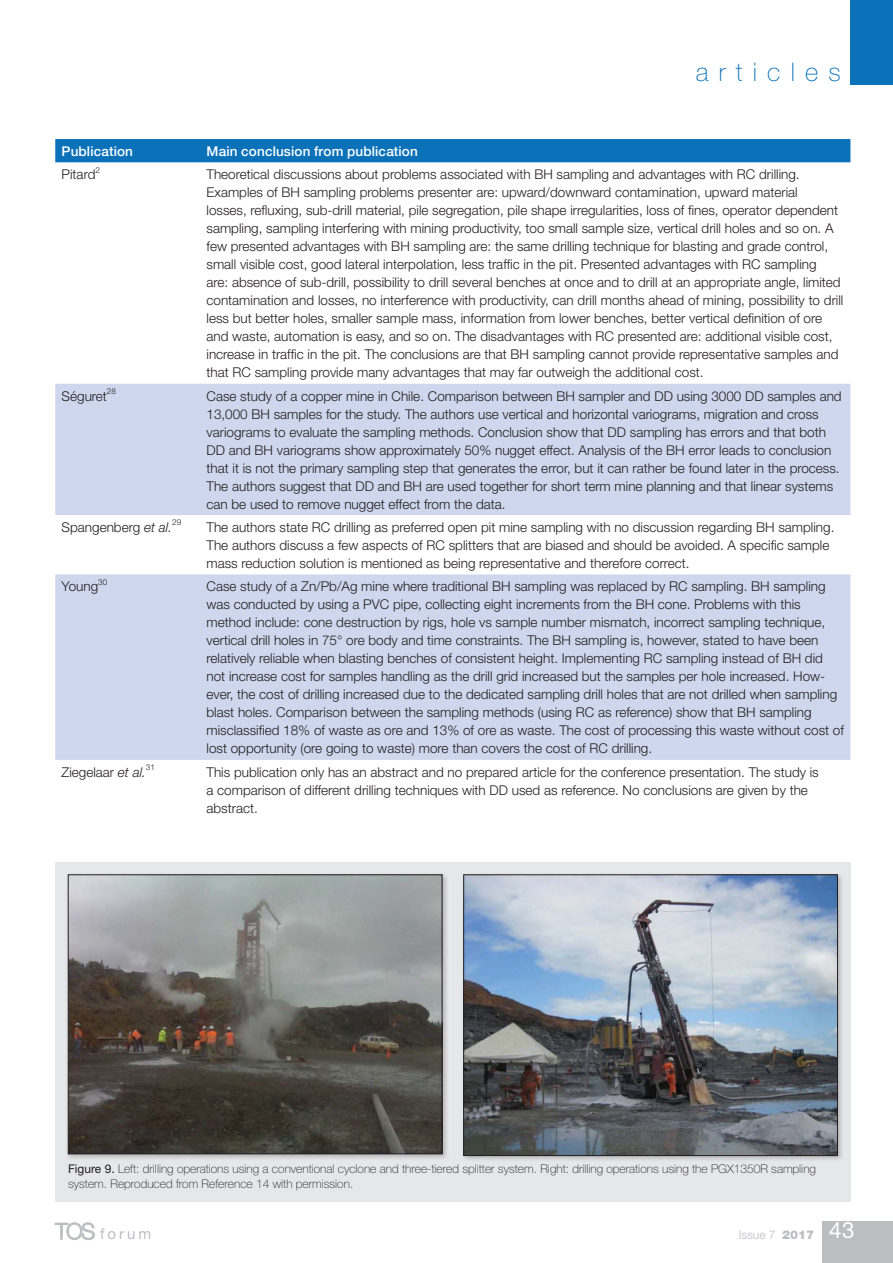
<style>
.page{position:relative;width:893px;height:1263px;background:#fff}
.page>*{position:absolute;margin:0;border:0;box-sizing:border-box;transform-origin:0 0}
.t1{font:100 25.5px "Helvetica Neue LT Std";letter-spacing:.4em;color:#0b72ba}
.t2{font:15px "Helvetica Neue LT Std";letter-spacing:.2em;color:#bcbdc0}
.Table_Left{font:300 13.5px/18px "Helvetica Neue";color:#231f20}
.Table_Left_Head{font:500 13.5px "Helvetica Neue";letter-spacing:.01em;color:#fff}
.t3{font:100 12px/15px "Helvetica Neue LT Std";color:#231f20}
.t4{font:300 12px "Helvetica Neue";color:#bcbdc0}
.Table_Left-2{font:300 8.1px "Helvetica Neue";color:#231f20}
.s1{font-style:italic}
.s2{font-weight:400}
.s3{font-family:"Helvetica Neue";font-weight:300;font-size:22.5px}
.s4{font-family:"Helvetica Neue LT Std";font-weight:900}
.s5{font-family:"Helvetica Neue LT Std";font-weight:400;font-size:22.5px;color:#fff}
</style>
<div class="page">
<div style="left:822px;top:1221px;width:71px;height:42px;background:#bcbdc0"></div>
<div style="left:850px;top:0;width:43px;height:85px;background:#0b72ba"></div>
<svg style="left:54px;top:1222px;width:41px;height:18px"></svg>
<div style="left:55px;top:139px;width:795px;height:23px;background:#0b72ba"></div>
<svg style="left:55px;top:384px;width:795px;height:376px;fill:#ced7ed"></svg>
<div style="left:55px;top:862px;width:795px;height:339px;background:#e6e7e9"></div>
<div style="left:461px;top:872px;width:383px;height:290px;background:#231f20;opacity:.25"></div>
<img style="left:465px;top:876px;width:371px;height:278px">
<div style="left:463px;top:874px;width:375px;height:282px;border:1px solid #231f20"></div>
<div style="left:65px;top:872px;width:384px;height:289px;background:#231f20;opacity:.25"></div>
<img style="left:70px;top:876px;width:370px;height:276px">
<div style="left:68px;top:874px;width:374px;height:280px;border:1px solid #231f20"></div>
<h1 class="t1" style="left:696px;top:57px;width:147px">articles</h1>
<p class="Table_Left_Head" style="left:62px;top:143px;width:73px">Publication</p>
<p class="Table_Left_Head" style="left:206px;top:143px;width:213px">Main conclusion from publication</p>
<p class="Table_Left" style="left:62px;top:165px;width:35px">Pitard</p>
<p class="Table_Left-2" style="left:95px;top:165px;width:6px">2</p>
<p class="Table_Left" style="left:206px;top:165px;width:638px">Theoretical discussions about problems associated with BH sampling and advantages with RC drilling.<br>Examples of BH sampling problems presenter are: upward/downward contamination, upward material<br>losses, refluxing, sub-drill material, pile segregation, pile shape irregularities, loss of fines, operator dependent sampling, sampling interfering with mining productivity, too small sample size, vertical drill holes and so on. A few presented advantages with BH sampling are: the same drilling technique for blasting and grade control, small visible cost, good lateral interpolation, less traffic in the pit. Presented advantages with RC sampling<br>are: absence of sub-drill, possibility to drill several benches at once and to drill at an appropriate angle, limited contamination and losses, no interference with productivity, can drill months ahead of mining, possibility to drill less but better holes, smaller sample mass, information from lower benches, better vertical definition of ore and waste, automation is easy, and so on. The disadvantages with RC presented are: additional visible cost, increase in traffic in the pit. The conclusions are that BH sampling cannot provide representative samples and that RC sampling provide many advantages that may far outweigh the additional cost.</p>
<p class="Table_Left" style="left:62px;top:387px;width:47px">Séguret</p>
<p class="Table_Left-2" style="left:107px;top:386px;width:11px">28</p>
<p class="Table_Left" style="left:206px;top:387px;width:637px">Case study of a copper mine in Chile. Comparison between BH sampler and DD using 3000 DD samples and 13,000 BH samples for the study. The authors use vertical and horizontal variograms, migration and cross variograms to evaluate the sampling methods. Conclusion show that DD sampling has errors and that both DD and BH variograms show approximately 50% nugget effect. Analysis of the BH error leads to conclusion that it is not the primary sampling step that generates the error, but it can rather be found later in the process.<br>The authors suggest that DD and BH are used together for short term mine planning and that linear systems can be used to remove nugget effect from the data.</p>
<p class="Table_Left" style="left:62px;top:518px;width:112px">Spangenberg <span class="s1">et al.</span></p>
<p class="Table_Left-2" style="left:172px;top:517px;width:11px">29</p>
<p class="Table_Left" style="left:206px;top:518px;width:629px">The authors state RC drilling as preferred open pit mine sampling with no discussion regarding BH sampling.<br>The authors discuss a few aspects of RC splitters that are biased and should be avoided. A specific sample mass reduction solution is mentioned as being representative and therefore correct.</p>
<p class="Table_Left" style="left:62px;top:577px;width:38px">Young</p>
<p class="Table_Left-2" style="left:98px;top:577px;width:11px">30</p>
<p class="Table_Left" style="left:206px;top:577px;width:639px">Case study of a Zn/Pb/Ag mine where traditional BH sampling was replaced by RC sampling. BH sampling was conducted by using a PVC pipe, collecting eight increments from the BH cone. Problems with this method include: cone destruction by rigs, hole vs sample number mismatch, incorrect sampling technique, vertical drill holes in 75° ore body and time constraints. The BH sampling is, however, stated to have been relatively reliable when blasting benches of consistent height. Implementing RC sampling instead of BH did not increase cost for samples handling as the drill grid increased but the samples per hole increased. How&shy;ever, the cost of drilling increased due to the dedicated sampling drill holes that are not drilled when sampling blast holes. Comparison between the sampling methods (using RC as reference) show that BH sampling misclassified 18% of waste as ore and 13% of ore as waste. The cost of processing this waste without cost of lost opportunity (ore going to waste) more than covers the cost of RC drilling.</p>
<p class="Table_Left" style="left:62px;top:763px;width:86px">Ziegelaar <span class="s1">et al.</span></p>
<p class="Table_Left-2" style="left:146px;top:762px;width:11px">31</p>
<p class="Table_Left" style="left:206px;top:763px;width:614px">This publication only has an abstract and no prepared article for the conference presentation. The study is a comparison of different drilling techniques with DD used as reference. No conclusions are given by the abstract.</p>
<p class="t3" style="left:68px;top:1161px;width:749px"><span class="s2">Figure 9.</span> Left: drilling operations using a conventional cyclone and three-tiered splitter system. Right: drilling operations using the PGX1350R sampling system. Reproduced from Reference 14 with permission.</p>
<p class="t2" style="left:55px;top:1225px;width:97px"><span class="s3">TOS</span> forum</p>
<p class="t4" style="left:739px;top:1228px;width:118px">Issue 7 <span class="s4">2017</span> <span class="s5">43</span></p>
</div>
